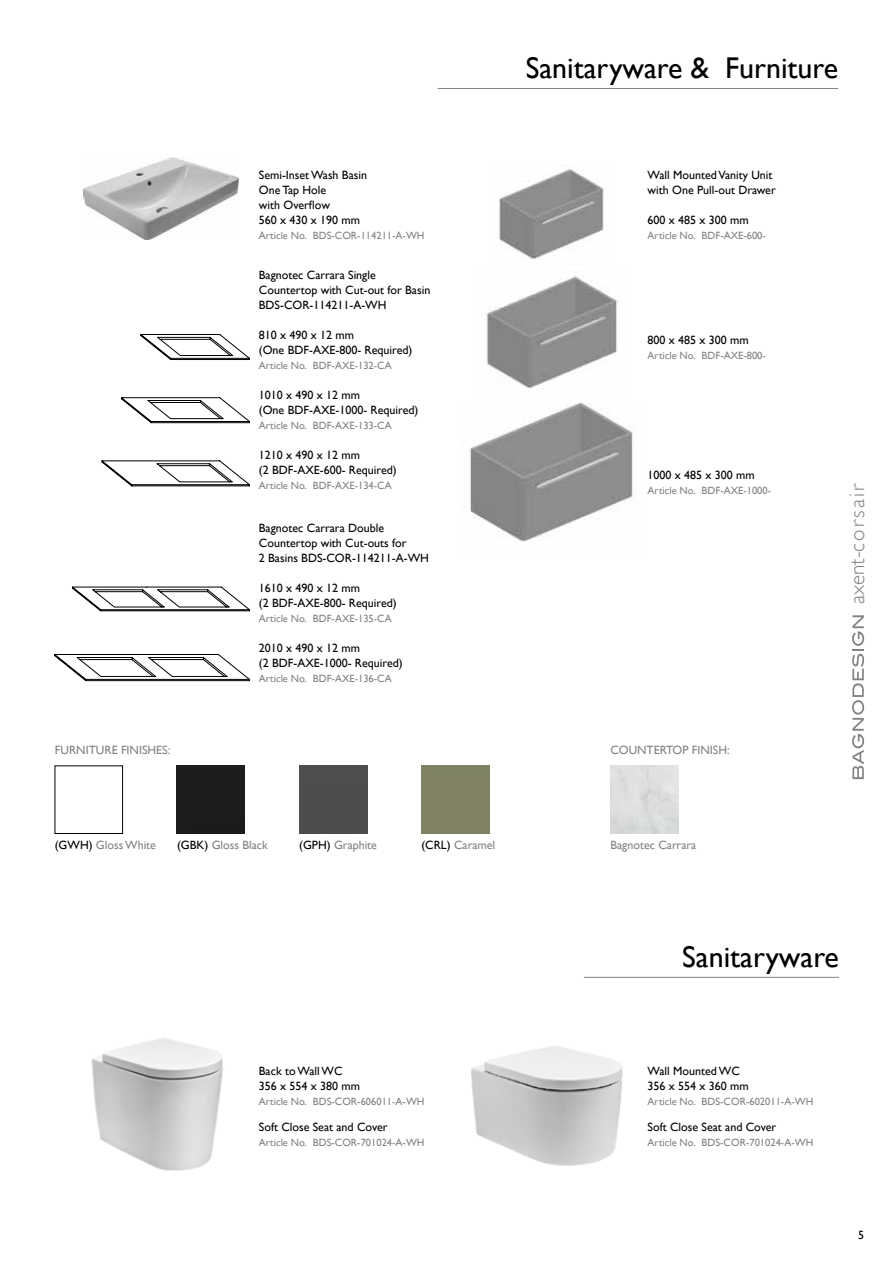
<style>
.page{position:relative;width:893px;height:1263px;background:#fff}
.page>*{position:absolute;margin:0;border:0;box-sizing:border-box;transform-origin:0 0}
.t1{font:30px "Gill Sans";color:#000}
.t2{font:300 21px "Gill Sans";letter-spacing:.1em;color:#808285}
.t3{font:12px/15px "Gill Sans";color:#000}
.t4{font:12px "Gill Sans";color:#808285}
.t5{font:10.5px "Gill Sans";color:#808285}
.s1{color:#000}
</style>
<div class="page">
<svg style="left:852px;top:615px;width:12px;height:164px"></svg>
<hr style="left:438px;top:88px;width:400px;height:1px;background:#808285">
<div style="left:55px;top:766px;width:68px;height:68px;border:1px solid #000"></div>
<div style="left:177px;top:766px;width:68px;height:68px;background:#1c1c1c"></div>
<div style="left:299px;top:766px;width:68px;height:68px;background:#4c4d4f"></div>
<div style="left:421px;top:766px;width:68px;height:68px;background:#818165"></div>
<img style="left:84px;top:157px;width:154px;height:83px">
<svg style="left:140px;top:334px;width:110px;height:26px"></svg>
<svg style="left:121px;top:397px;width:129px;height:27px"></svg>
<svg style="left:101px;top:460px;width:149px;height:27px"></svg>
<svg style="left:72px;top:586px;width:178px;height:26px"></svg>
<svg style="left:54px;top:654px;width:196px;height:27px"></svg>
<img style="left:480px;top:276px;width:138px;height:113px">
<img style="left:499px;top:168px;width:105px;height:92px">
<img style="left:469px;top:402px;width:164px;height:140px">
<img style="left:91px;top:1038px;width:132px;height:133px">
<img style="left:471px;top:1046px;width:152px;height:120px">
<hr style="left:584px;top:977px;width:255px;height:1px;background:#808285">
<h1 class="t1" style="left:526px;top:50px;width:314px">Sanitaryware &amp; Furniture</h1>
<p class="t3" style="left:259px;top:168px;width:110px">Semi-Inset Wash Basin<br>One Tap Hole<br>with Overflow<br>560 x 430 x 190 mm</p>
<p class="t5" style="left:259px;top:229px;width:167px">Article No. BDS-COR-114211-A-WH</p>
<p class="t3" style="left:259px;top:267px;width:173px">Bagnotec Carrara Single<br>Countertop with Cut-out for Basin<br>BDS-COR-114211-A-WH</p>
<p class="t3" style="left:259px;top:327px;width:155px">810 x 490 x 12 mm<br>(One BDF-AXE-800- Required)</p>
<p class="t5" style="left:259px;top:359px;width:135px">Article No. BDF-AXE-132-CA</p>
<p class="t3" style="left:259px;top:387px;width:161px">1010 x 490 x 12 mm<br>(One BDF-AXE-1000- Required)</p>
<p class="t5" style="left:259px;top:419px;width:135px">Article No. BDF-AXE-133-CA</p>
<p class="t3" style="left:259px;top:447px;width:139px">1210 x 490 x 12 mm<br>(2 BDF-AXE-600- Required)</p>
<p class="t5" style="left:259px;top:479px;width:135px">Article No. BDF-AXE-134-CA</p>
<p class="t3" style="left:259px;top:521px;width:172px">Bagnotec Carrara Double<br>Countertop with Cut-outs for<br>2 Basins BDS-COR-114211-A-WH</p>
<p class="t3" style="left:259px;top:581px;width:139px">1610 x 490 x 12 mm<br>(2 BDF-AXE-800- Required)</p>
<p class="t5" style="left:259px;top:613px;width:135px">Article No. BDF-AXE-135-CA</p>
<p class="t3" style="left:259px;top:641px;width:145px">2010 x 490 x 12 mm<br>(2 BDF-AXE-1000- Required)</p>
<p class="t5" style="left:259px;top:673px;width:135px">Article No. BDF-AXE-136-CA</p>
<p class="t3" style="left:648px;top:168px;width:130px">Wall Mounted Vanity Unit with One Pull-out Drawer</p>
<p class="t3" style="left:648px;top:213px;width:103px">600 x 485 x 300 mm</p>
<p class="t5" style="left:648px;top:229px;width:120px">Article No. BDF-AXE-600-</p>
<p class="t3" style="left:648px;top:333px;width:103px">800 x 485 x 300 mm</p>
<p class="t5" style="left:648px;top:349px;width:120px">Article No. BDF-AXE-800-</p>
<p class="t3" style="left:648px;top:468px;width:109px">1000 x 485 x 300 mm</p>
<p class="t5" style="left:648px;top:484px;width:125px">Article No. BDF-AXE-1000-</p>
<h2 class="t2" style="left:845px;top:604px;width:122px;rotate:-90deg">axent-corsair</h2>
<p class="t4" style="left:55px;top:743px;width:22px">FURNIT</p>
<p class="t4" style="left:96px;top:743px;width:37px">URE FINIS</p>
<p class="t4" style="left:148px;top:743px;width:24px">HES:</p>
<p class="t4" style="left:610px;top:743px;width:36px">COUNTERTO</p>
<p class="t4" style="left:682px;top:743px;width:21px">P FINIS</p>
<p class="t4" style="left:718px;top:743px;width:13px">H:</p>
<p class="t4" style="left:55px;top:837px;width:103px"><span class="s1">(GWH)</span> Gloss White</p>
<p class="t4" style="left:177px;top:837px;width:92px"><span class="s1">(GBK)</span> Gloss Black</p>
<p class="t4" style="left:299px;top:837px;width:79px"><span class="s1">(GPH)</span> Graphite</p>
<p class="t4" style="left:421px;top:837px;width:75px"><span class="s1">(CRL)</span> Caramel</p>
<p class="t4" style="left:610px;top:837px;width:87px">Bagnotec Carrara</p>
<p class="t3" style="left:259px;top:1063px;width:103px">Back to Wall WC<br>356 x 554 x 380 mm</p>
<p class="t5" style="left:259px;top:1095px;width:167px">Article No. BDS-COR-606011-A-WH</p>
<p class="t3" style="left:259px;top:1120px;width:130px">Soft Close Seat and Cover</p>
<p class="t5" style="left:259px;top:1137px;width:167px">Article No. BDS-COR-701024-A-WH</p>
<h1 class="t1" style="left:682px;top:939px;width:158px">Sanitaryware</h1>
<p class="t3" style="left:648px;top:1063px;width:103px">Wall Mounted WC<br>356 x 554 x 360 mm</p>
<p class="t5" style="left:648px;top:1095px;width:167px">Article No. BDS-COR-602011-A-WH</p>
<p class="t3" style="left:648px;top:1120px;width:130px">Soft Close Seat and Cover</p>
<p class="t5" style="left:648px;top:1137px;width:167px">Article No. BDS-COR-701024-A-WH</p>
<p class="t3" style="left:858px;top:1227px;width:7px">5</p>
</div>
